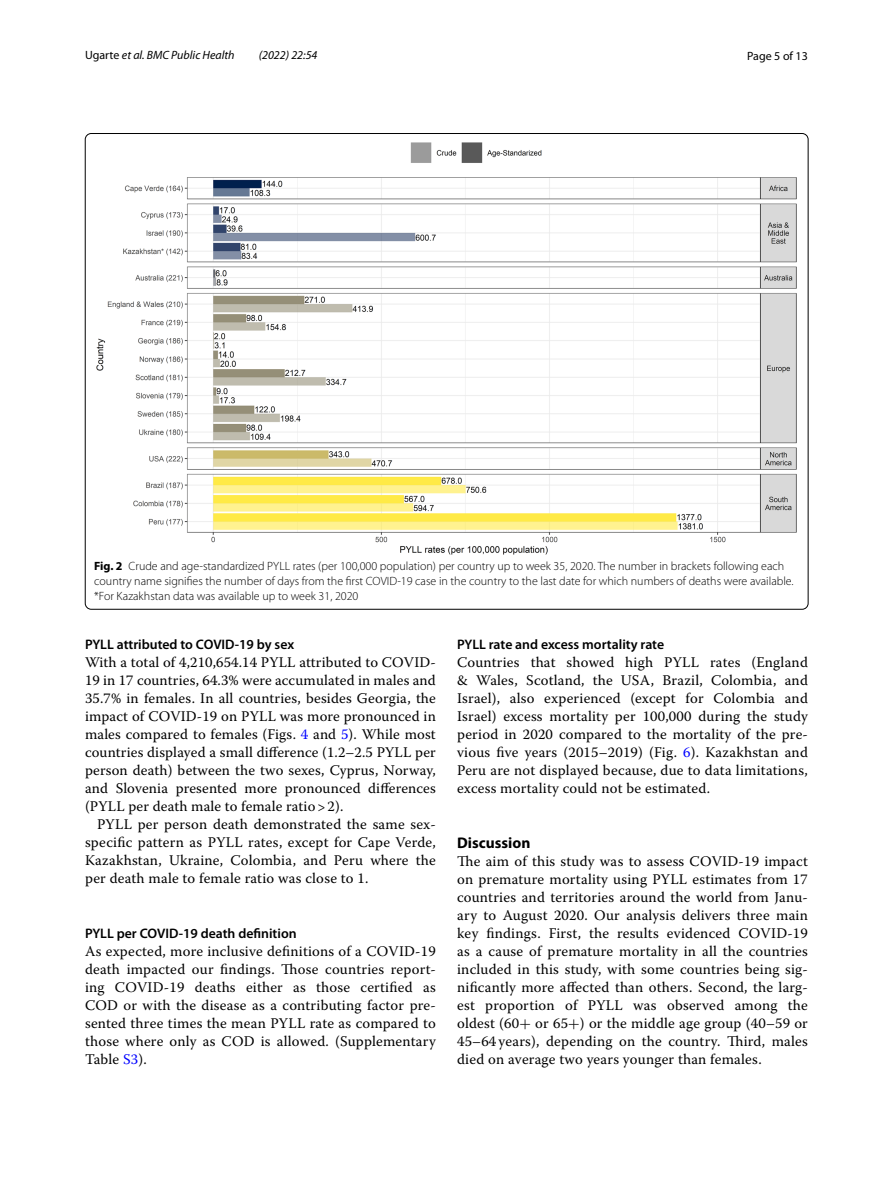
<style>
.page{position:relative;width:893px;height:1187px;background:#fff}
.page>*{position:absolute;margin:0;border:0;box-sizing:border-box;transform-origin:0 0}
.t1{font:700 15.45px "Myriad Pro";color:#000}
.t2{font:14.7px/18px "Warnock Pro";letter-spacing:.015em;color:#000;text-align:justify}
.t3{font:600 13.8px "Myriad Pro";color:#000}
.t4{font:300 12px/15px "Myriad Pro";color:#000}
.t5{font:italic 12px "Myriad Pro";color:#000}
.t6{font:12px "Myriad Pro";color:#000}
.s1{font-style:normal}
.s2{font-weight:700}
.s3{color:#00f}
.s4{font-family:"MTSY"}
</style>
<div class="page">
<img style="left:96px;top:142px;width:701px;height:412px">
<p class="t5" style="left:85px;top:48px;width:151px"><span class="s1">Ugarte</span> et al. BMC Public Health</p>
<p class="t5" style="left:259px;top:48px;width:60px">(2022) 22:54</p>
<p class="t6" style="left:747px;top:48px;width:62px">Page 5 of 13</p>
<p class="t4" style="left:94px;top:558px;width:701px"><span class="s2">Fig. 2</span> Crude and age-standardized PYLL rates (per 100,000 population) per country up to week 35, 2020. The number in brackets following each country name signifies the number of days from the first COVID-19 case in the country to the last date for which numbers of deaths were available. *For Kazakhstan data was available up to week 31, 2020</p>
<p class="t3" style="left:85px;top:635px;width:211px">PYLL attributed to COVID‑19 by sex</p>
<p class="t2" style="left:85px;top:653px;width:352px">With a total of 4,210,654.14 PYLL attributed to COVID-19 in 17 countries, 64.3% were accumulated in males and 35.7% in females. In all countries, besides Georgia, the impact of COVID-19 on PYLL was more pronounced in males compared to females (Figs. <span class="s3">4</span> and <span class="s3">5</span>). While most countries displayed a small difference (1.2–2.5 PYLL per person death) between the two sexes, Cyprus, Norway, and Slovenia presented more pronounced differences (PYLL per death male to female ratio &gt; 2).</p>
<p class="t2" style="left:85px;top:815px;width:352px;text-indent:12px">PYLL per person death demonstrated the same sex&shy;specific pattern as PYLL rates, except for Cape Verde, Kazakhstan, Ukraine, Colombia, and Peru where the per death male to female ratio was close to 1.</p>
<p class="t3" style="left:85px;top:924px;width:213px">PYLL per COVID‑19 death definition</p>
<p class="t2" style="left:85px;top:942px;width:352px">As expected, more inclusive definitions of a COVID-19 death impacted our findings. Those countries report&shy;ing COVID-19 deaths either as those certified as COD or with the disease as a contributing factor pre&shy;sented three times the mean PYLL rate as compared to those where only as COD is allowed. (Supplementary Table <span class="s3">S3</span>).</p>
<p class="t3" style="left:457px;top:635px;width:209px">PYLL rate and excess mortality rate</p>
<p class="t2" style="left:457px;top:653px;width:352px">Countries that showed high PYLL rates (England &amp; Wales, Scotland, the USA, Brazil, Colombia, and Israel), also experienced (except for Colombia and Israel) excess mortality per 100,000 during the study period in 2020 compared to the mortality of the pre&shy;vious five years (2015–2019) (Fig. <span class="s3">6</span>). Kazakhstan and Peru are not displayed because, due to data limitations, excess mortality could not be estimated.</p>
<p class="t1" style="left:457px;top:832px;width:75px">Discussion</p>
<p class="t2" style="left:457px;top:852px;width:352px">The aim of this study was to assess COVID-19 impact on premature mortality using PYLL estimates from 17 countries and territories around the world from Janu&shy;ary to August 2020. Our analysis delivers three main key findings. First, the results evidenced COVID-19 as a cause of premature mortality in all the countries included in this study, with some countries being sig&shy;nificantly more affected than others. Second, the larg&shy;est proportion of PYLL was observed among the oldest (60<span class="s4">+</span> or 65<span class="s4">+</span>) or the middle age group (40–59 or 45–64 years), depending on the country. Third, males died on average two years younger than females.</p>
</div>
